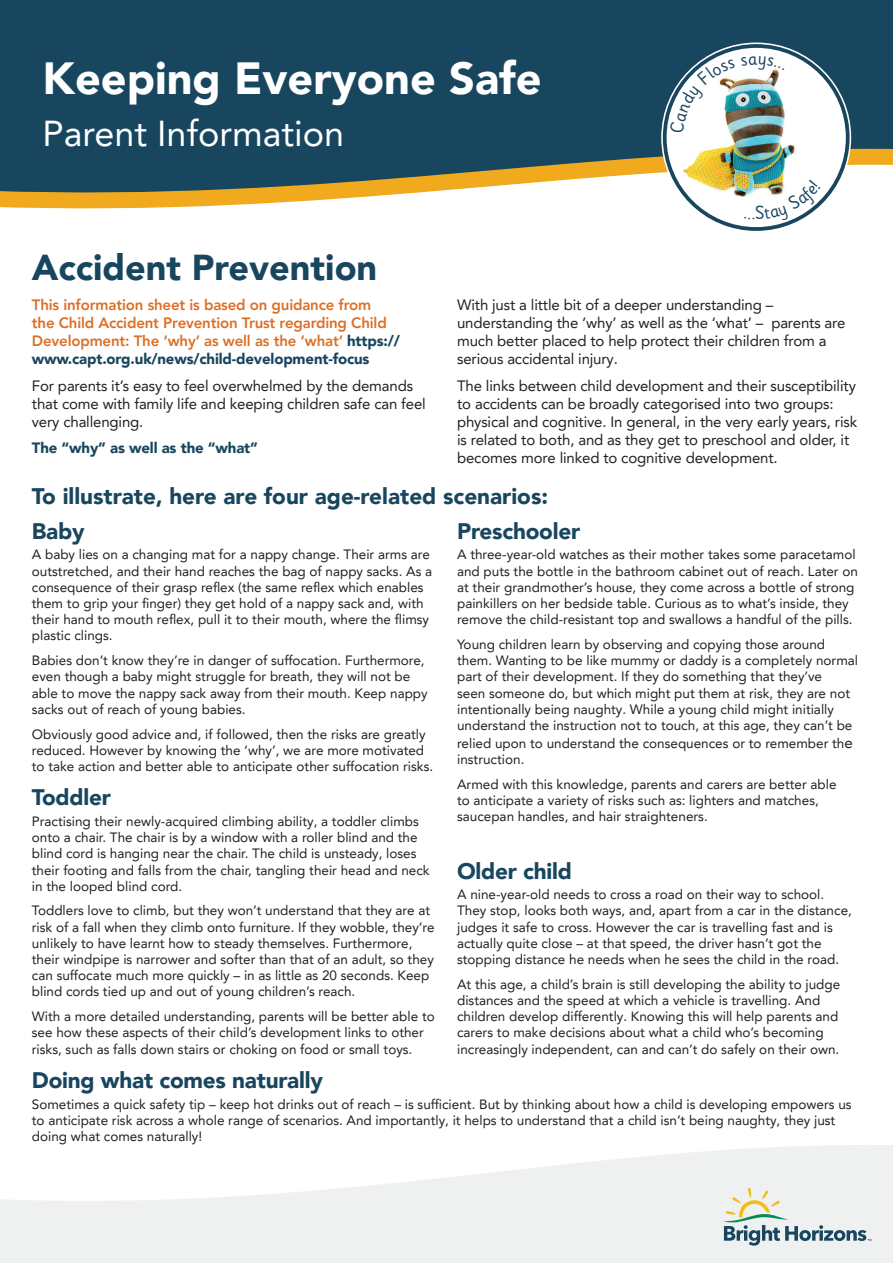
<style>
.page{position:relative;width:893px;height:1263px;background:#fff}
.page>*{position:absolute;margin:0;border:0;box-sizing:border-box;transform-origin:0 0}
.t1{font:900 45px "Avenir LT Pro";color:#fff}
.t2{font:900 36px "Avenir LT Pro";color:#18465e}
.t3{font:36px "Avenir LT Pro";color:#fff}
.t4{font:900 22.5px "Avenir LT Pro";letter-spacing:-.01em;color:#18465e}
.t5{font:15px/18px "Avenir LT Pro";letter-spacing:-.01em;color:#231f20}
.t6{font:800 15px/18px "Avenir LT Pro";letter-spacing:-.01em;color:#dc6f26}
.t7{font:900 15px "Avenir LT Pro";letter-spacing:-.01em;color:#18465e}
.t8{font:13.5px/16.2px "Avenir LT Pro";color:#231f20}
.s1{font-weight:900;color:#18465e}
.s2{font-size:15px}
</style>
<div class="page">
<svg style="left:0;top:202px;width:286px;height:7px;fill:#f1a91d"></svg>
<svg style="left:0;top:0;width:893px;height:202px;background:#315561"></svg>
<svg style="left:0;top:1145px;width:893px;height:118px;fill:#eff0f0"></svg>
<svg style="left:724px;top:1188px;width:147px;height:58px"></svg>
<img style="left:665px;top:46px;width:183px;height:183px">
<h1 class="t1" style="left:43px;top:51px;width:501px">Keeping Everyone Safe</h1>
<h2 class="t3" style="left:43px;top:112px;width:303px">Parent Information</h2>
<h2 class="t2" style="left:32px;top:245px;width:347px">Accident Prevention</h2>
<p class="t6" style="left:32px;top:296px;width:369px">This information sheet is based on guidance from<br>the Child Accident Prevention Trust regarding Child Development: The ‘why’ as well as the ‘what’ <span class="s1">https:// www.capt.org.uk/news/child-development-focus</span></p>
<p class="t5" style="left:32px;top:376px;width:395px">For parents it’s easy to feel overwhelmed by the demands that come with family life and keeping children safe can feel very challenging.</p>
<p class="t7" style="left:32px;top:439px;width:228px">The “why” as well as the “what”</p>
<p class="t5" style="left:457px;top:296px;width:390px">With just a little bit of a deeper understanding – understanding the ‘why’ as well as the ‘what’ – parents are much better placed to help protect their children from a serious accidental injury.</p>
<p class="t5" style="left:457px;top:376px;width:402px">The links between child development and their susceptibility to accidents can be broadly categorised into two groups: physical and cognitive. In general, in the very early years, risk is related to both, and as they get to preschool and older, it becomes more linked to cognitive development.</p>
<h3 class="t4" style="left:32px;top:483px;width:518px">To illustrate, here are four age-related scenarios:</h3>
<h3 class="t4" style="left:32px;top:518px;width:54px">Baby</h3>
<p class="t8" style="left:32px;top:547px;width:402px">A baby lies on a changing mat for a nappy change. Their arms are outstretched, and their hand reaches the bag of nappy sacks. As a consequence of their grasp reflex (the same reflex which enables them to grip your finger) they get hold of a nappy sack and, with their hand to mouth reflex, pull it to their mouth, where the flimsy plastic clings.</p>
<p class="t8" style="left:32px;top:652px;width:397px">Babies don’t know they’re in danger of suffocation. Furthermore, even though a baby might struggle for breath, they will not be able to move the nappy sack away from their mouth. Keep nappy sacks out of reach of young babies.</p>
<p class="t8" style="left:32px;top:726px;width:403px">Obviously good advice and, if followed, then the risks are greatly reduced. However by knowing the ‘why’, we are more motivated to take action and better able to anticipate other suffocation risks.</p>
<h3 class="t4" style="left:32px;top:784px;width:81px">Toddler</h3>
<p class="t8" style="left:32px;top:813px;width:399px">Practising their newly-acquired climbing ability, a toddler climbs onto a chair. The chair is by a window with a roller blind and the blind cord is hanging near the chair. The child is unsteady, loses their footing and falls from the chair, tangling their head and neck in the looped blind cord.</p>
<p class="t8" style="left:32px;top:902px;width:404px">Toddlers love to climb, but they won’t understand that they are at risk of a fall when they climb onto furniture. If they wobble, they’re unlikely to have learnt how to steady themselves. Furthermore, their windpipe is narrower and softer than that of an adult, so they can suffocate much more quickly – in as little as 20 seconds. Keep blind cords tied up and out of young children’s reach.</p>
<p class="t8" style="left:32px;top:1008px;width:404px">With a more detailed understanding, parents will be better able to see how these aspects of their child’s development links to other risks, such as falls down stairs or choking on food or small toys.</p>
<h3 class="t4" style="left:457px;top:518px;width:125px">Preschooler</h3>
<p class="t8" style="left:457px;top:547px;width:402px">A three-year-old watches as their mother takes some paracetamol and puts the bottle in the bathroom cabinet out of reach. Later on at their grandmother’s house, they come across a bottle of strong painkillers on her bedside table. Curious as to what’s inside, they remove the child-resistant top and swallows a handful of the pills.</p>
<p class="t8" style="left:457px;top:636px;width:402px">Young children learn by observing and copying those around them. Wanting to be like mummy or daddy is a completely normal part of their development. If they do something that they’ve<br>seen someone do, but which might put them at risk, they are not intentionally being naughty. While a young child might initially understand the instruction not to touch, at this age, they can’t be</p>
<p class="t8" style="left:457px;top:735px;width:397px">relied upon to understand the consequences or to remember th<span class="s2">e </span>instruction.</p>
<p class="t8" style="left:457px;top:776px;width:381px">Armed with this knowledge, parents and carers are better able to anticipate a variety of risks such as: lighters and matches, saucepan handles, and hair straighteners.</p>
<h3 class="t4" style="left:457px;top:857px;width:116px">Older child</h3>
<p class="t8" style="left:457px;top:886px;width:396px">A nine-year-old needs to cross a road on their way to school.<br>They stop, looks both ways, and, apart from a car in the distance, judges it safe to cross. However the car is travelling fast and is actually quite close – at that speed, the driver hasn’t got the stopping distance he needs when he sees the child in the road.</p>
<p class="t8" style="left:457px;top:976px;width:385px">At this age, a child’s brain is still developing the ability to judge distances and the speed at which a vehicle is travelling. And children develop differently. Knowing this will help parents and carers to make decisions about what a child who’s becoming increasingly independent, can and can’t do safely on their own.</p>
<h3 class="t4" style="left:32px;top:1067px;width:292px">Doing what comes naturally</h3>
<p class="t8" style="left:32px;top:1096px;width:821px">Sometimes a quick safety tip – keep hot drinks out of reach – is sufficient. But by thinking about how a child is developing empowers us to anticipate risk across a whole range of scenarios. And importantly, it helps to understand that a child isn’t being naughty, they just doing what comes naturally!</p>
</div>
